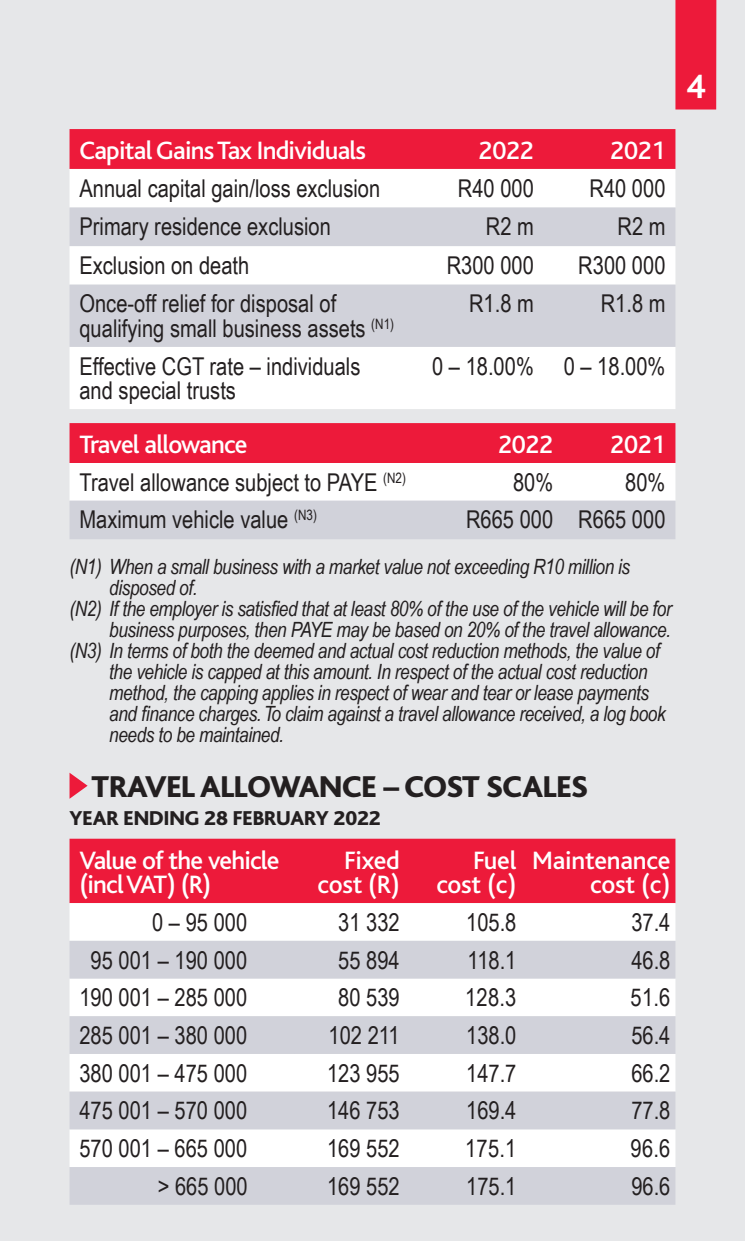
<style>
.page{position:relative;width:745px;height:1241px;background:#fff}
.page>*{position:absolute;margin:0;border:0;box-sizing:border-box;transform-origin:0 0}
.t1{font:700 35px "Bliss Icelandic";color:#fff}
.t2{font:800 31.5px "Bliss Icelandic";letter-spacing:-.01em;color:#231f20}
.t3{font:500 26.25px/24.5px "Bliss Icelandic";letter-spacing:-.03em;color:#fff}
.t4{font:500 26.25px/24.5px "Bliss Icelandic";letter-spacing:-.01em;color:#fff;text-align:right}
.t5{font:24.5px/24.5px "Arial Narrow";color:#231f20}
.t6{font:italic 21px "Arial Narrow";letter-spacing:-.02em;color:#231f20}
.t7{font:800 21px "Bliss Icelandic";color:#231f20}
</style>
<div class="page">
<div style="left:0;top:0;width:744px;height:1240px;background:#e6e7e9"></div>
<div style="left:69px;top:129px;width:606px;height:40px;background:#ed1a3a"></div>
<div style="left:69px;top:169px;width:606px;height:240px;background:#fff"></div>
<svg style="left:69px;top:207px;width:606px;height:140px;background:#dddee4"></svg>
<svg style="left:69px;top:423px;width:606px;height:116px;background:#e9a1af"></svg>
<svg style="left:69px;top:772px;width:18px;height:26px"></svg>
<div style="left:69px;top:838px;width:606px;height:65px;background:#ed1a3a"></div>
<div style="left:69px;top:903px;width:606px;height:37px;background:#fff"></div>
<svg style="left:69px;top:940px;width:606px;height:264px;background:#e4e5e9"></svg>
<div style="left:675px;top:0;width:41px;height:109px;background:#ed1a3a"></div>
<h1 class="t1" style="left:686px;top:68px;width:20px">4</h1>
<p class="t3" style="left:79px;top:139px;width:288px">Capital Gains Tax Individuals</p>
<p class="t3" style="left:478px;top:139px;width:57px">2022</p>
<p class="t3" style="left:610px;top:139px;width:57px">2021</p>
<p class="t5" style="left:79px;top:175px;width:302px">Annual capital gain/loss exclusion</p>
<p class="t5" style="left:457px;top:175px;width:77px">R40 000</p>
<p class="t5" style="left:589px;top:175px;width:77px">R40 000</p>
<p class="t5" style="left:79px;top:213px;width:253px">Primary residence exclusion</p>
<p class="t5" style="left:485px;top:213px;width:49px">R2 m</p>
<p class="t5" style="left:617px;top:213px;width:49px">R2 m</p>
<p class="t5" style="left:79px;top:252px;width:171px">Exclusion on death</p>
<p class="t5" style="left:446px;top:252px;width:89px">R300 000</p>
<p class="t5" style="left:578px;top:252px;width:89px">R300 000</p>
<p class="t5" style="left:79px;top:290px;width:316px">Once-off relief for disposal of qualifying small business assets <sup>(N1)</sup></p>
<p class="t5" style="left:469px;top:290px;width:66px">R1.8 m</p>
<p class="t5" style="left:600px;top:290px;width:66px">R1.8 m</p>
<p class="t5" style="left:79px;top:353px;width:282px">Effective CGT rate – individuals and special trusts</p>
<p class="t5" style="left:432px;top:353px;width:235px">0 – 18.00% 0 – 18.00%</p>
<p class="t3" style="left:79px;top:432px;width:169px">Travel allowance</p>
<p class="t3" style="left:497px;top:432px;width:57px">2022</p>
<p class="t3" style="left:610px;top:432px;width:57px">2021</p>
<p class="t5" style="left:79px;top:469px;width:328px">Travel allowance subject to PAYE <sup>(N2)</sup></p>
<p class="t5" style="left:512px;top:469px;width:42px">80%</p>
<p class="t5" style="left:625px;top:469px;width:42px">80%</p>
<p class="t5" style="left:79px;top:506px;width:239px">Maximum vehicle value <sup>(N3)</sup></p>
<p class="t5" style="left:465px;top:506px;width:201px">R665 000 R665 000</p>
<p class="t6" style="left:69px;top:552px;width:562px">(N1) When a small business with a market value not exceeding R10 million is</p>
<p class="t6" style="left:109px;top:573px;width:90px">disposed of.</p>
<p class="t6" style="left:69px;top:594px;width:603px">(N2) If the employer is satisfied that at least 80% of the use of the vehicle will be for</p>
<p class="t6" style="left:109px;top:615px;width:563px">business purposes, then PAYE may be based on 20% of the travel allowance.</p>
<p class="t6" style="left:69px;top:636px;width:591px">(N3) In terms of both the deemed and actual cost reduction methods, the value of</p>
<p class="t6" style="left:109px;top:657px;width:539px">the vehicle is capped at this amount. In respect of the actual cost reduction</p>
<p class="t6" style="left:109px;top:678px;width:541px">method, the capping applies in respect of wear and tear or lease payments</p>
<p class="t6" style="left:109px;top:699px;width:557px">and finance charges.To claim against a travel allowance received, a log book</p>
<p class="t6" style="left:109px;top:720px;width:176px">needs to be maintained.</p>
<p class="t2" style="left:91px;top:770px;width:497px">TRAVEL ALLOWANCE – COST SCALES</p>
<p class="t7" style="left:69px;top:806px;width:312px">YEAR ENDING 28 FEBRUARY 2022</p>
<p class="t3" style="left:79px;top:848px;width:201px">Value of the vehicle (incl VAT) (R)</p>
<p class="t4" style="left:317px;top:848px;width:84px">Fixed cost (R)</p>
<p class="t4" style="left:436px;top:848px;width:82px">Fuel cost (c)</p>
<p class="t4" style="left:531px;top:848px;width:140px">Maintenance cost (c)</p>
<p class="t5" style="left:152px;top:908px;width:96px">0 – 95 000</p>
<p class="t5" style="left:338px;top:908px;width:63px">31 332</p>
<p class="t5" style="left:466px;top:908px;width:52px">105.8</p>
<p class="t5" style="left:631px;top:908px;width:41px">37.4</p>
<p class="t5" style="left:91px;top:946px;width:158px">95 001 – 190 000</p>
<p class="t5" style="left:338px;top:946px;width:63px">55 894</p>
<p class="t5" style="left:467px;top:946px;width:50px">118.1</p>
<p class="t5" style="left:631px;top:946px;width:41px">46.8</p>
<p class="t5" style="left:79px;top:984px;width:169px">190 001 – 285 000</p>
<p class="t5" style="left:338px;top:984px;width:63px">80 539</p>
<p class="t5" style="left:465px;top:984px;width:53px">128.3</p>
<p class="t5" style="left:630px;top:984px;width:41px">51.6</p>
<p class="t5" style="left:79px;top:1022px;width:169px">285 001 – 380 000</p>
<p class="t5" style="left:328px;top:1022px;width:73px">102 211</p>
<p class="t5" style="left:466px;top:1022px;width:52px">138.0</p>
<p class="t5" style="left:631px;top:1022px;width:41px">56.4</p>
<p class="t5" style="left:79px;top:1059px;width:169px">380 001 – 475 000</p>
<p class="t5" style="left:327px;top:1059px;width:74px">123 955</p>
<p class="t5" style="left:466px;top:1059px;width:52px">147.7</p>
<p class="t5" style="left:631px;top:1059px;width:41px">66.2</p>
<p class="t5" style="left:79px;top:1097px;width:169px">475 001 – 570 000</p>
<p class="t5" style="left:327px;top:1097px;width:74px">146 753</p>
<p class="t5" style="left:466px;top:1097px;width:52px">169.4</p>
<p class="t5" style="left:631px;top:1097px;width:41px">77.8</p>
<p class="t5" style="left:79px;top:1135px;width:169px">570 001 – 665 000</p>
<p class="t5" style="left:327px;top:1135px;width:74px">169 552</p>
<p class="t5" style="left:465px;top:1135px;width:53px">175.1</p>
<p class="t5" style="left:630px;top:1135px;width:41px">96.6</p>
<p class="t5" style="left:158px;top:1172px;width:91px">&gt; 665 000</p>
<p class="t5" style="left:327px;top:1172px;width:74px">169 552</p>
<p class="t5" style="left:466px;top:1172px;width:52px">175.1</p>
<p class="t5" style="left:631px;top:1172px;width:41px">96.6</p>
</div>
